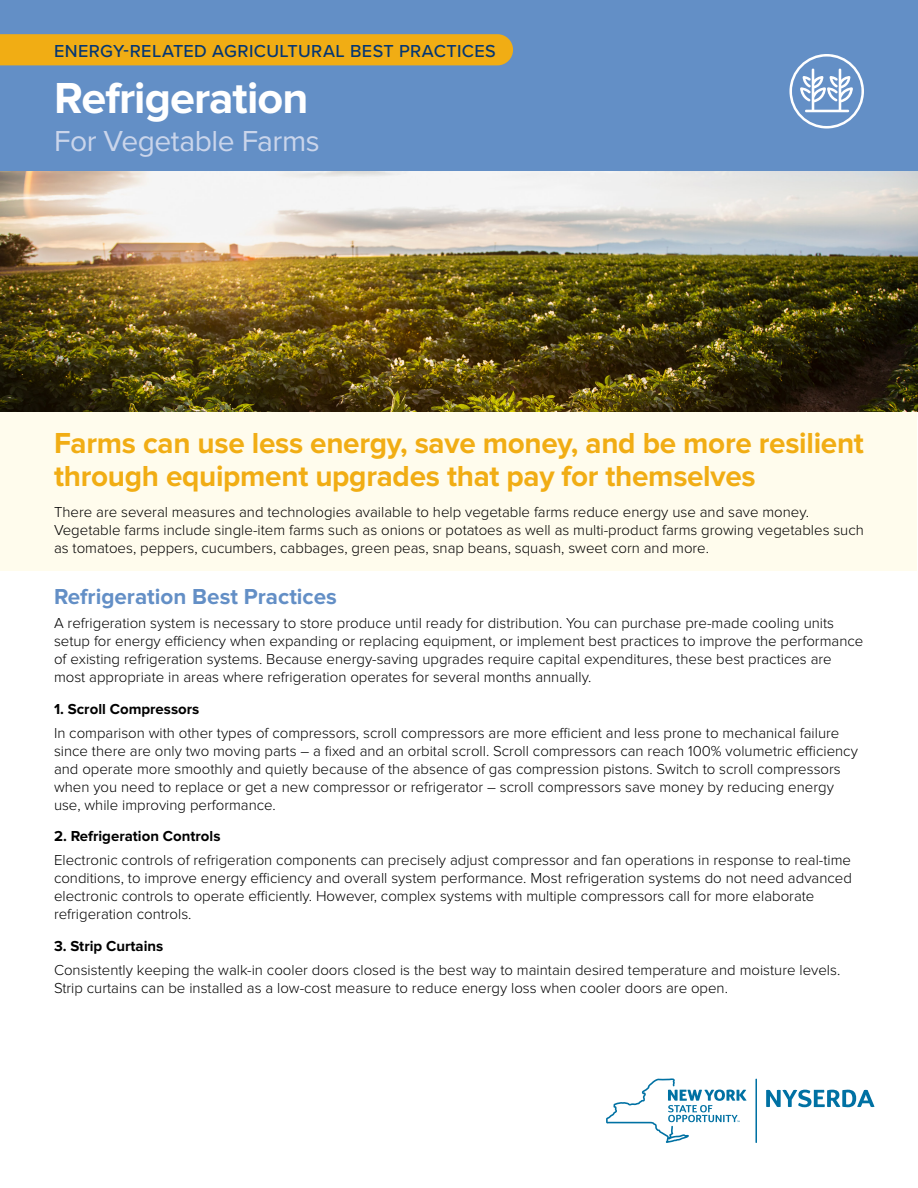
<style>
.page{position:relative;width:918px;height:1188px;background:#fff}
.page>*{position:absolute;margin:0;border:0;box-sizing:border-box;transform-origin:0 0}
.t1{font:700 45px "Proxima Nova";letter-spacing:-.025em;color:#fff}
.Headline{font:700 30px/33px "Proxima Nova";letter-spacing:-.01em;color:#f1ad14}
.t2{font:30px "Proxima Nova";letter-spacing:-.015em;color:#cad5eb}
.Sub_1_-_Match_Header{font:700 22.5px "Proxima Nova";color:#638fc6}
.t3{font:500 18px "Proxima Nova";letter-spacing:.025em;color:#043673}
.Body{font:300 15px/18px "Proxima Nova";color:#000}
.Sub_2{font:700 15px "Proxima Nova";color:#000}
</style>
<div class="page">
<div style="left:1px;top:412px;width:916px;height:158px;background:#fffced"></div>
<img style="left:0;top:171px;width:918px;height:240px">
<div style="left:0;top:0;width:918px;height:171px;background:#638fc6"></div>
<svg style="left:789px;top:54px;width:75px;height:75px"></svg>
<div style="left:0;top:34px;width:513px;height:31px;background:#f1ad14"></div>
<svg style="left:766px;top:1090px;width:108px;height:17px"></svg>
<hr style="left:755px;top:1079px;width:2px;height:64px;background:#0071a3">
<svg style="left:606px;top:1078px;width:141px;height:65px"></svg>
<p class="t3" style="left:54px;top:37px;width:443px">ENERGY-RELATED AGRICULTURAL BEST PRACTICES</p>
<p class="t1" style="left:54px;top:72px;width:256px">Refrigeration</p>
<p class="t2" style="left:54px;top:124px;width:267px">For Vegetable Farms</p>
<p class="Headline" style="left:54px;top:427px;width:811px">Farms can use less energy, save money, and be more resilient through equipment upgrades that pay for themselves</p>
<p class="Body" style="left:54px;top:503px;width:811px">There are several measures and technologies available to help vegetable farms reduce energy use and save money.<br>Vegetable farms include single-item farms such as onions or potatoes as well as multi-product farms growing vegetables such as tomatoes, peppers, cucumbers, cabbages, green peas, snap beans, squash, sweet corn and more.</p>
<p class="Sub_1_-_Match_Header" style="left:54px;top:584px;width:285px">Refrigeration Best Practices</p>
<p class="Body" style="left:54px;top:614px;width:811px">A refrigeration system is necessary to store produce until ready for distribution. You can purchase pre-made cooling units setup for energy efficiency when expanding or replacing equipment, or implement best practices to improve the performance of existing refrigeration systems. Because energy-saving upgrades require capital expenditures, these best practices are most appropriate in areas where refrigeration operates for several months annually.</p>
<p class="Sub_2" style="left:54px;top:700px;width:147px">1. Scroll Compressors</p>
<p class="Body" style="left:54px;top:724px;width:805px">In comparison with other types of compressors, scroll compressors are more efficient and less prone to mechanical failure since there are only two moving parts – a fixed and an orbital scroll. Scroll compressors can reach 100% volumetric efficiency and operate more smoothly and quietly because of the absence of gas compression pistons. Switch to scroll compressors when you need to replace or get a new compressor or refrigerator – scroll compressors save money by reducing energy use, while improving performance.</p>
<p class="Sub_2" style="left:54px;top:828px;width:168px">2. Refrigeration Controls</p>
<p class="Body" style="left:54px;top:851px;width:799px">Electronic controls of refrigeration components can precisely adjust compressor and fan operations in response to real-time conditions, to improve energy efficiency and overall system performance. Most refrigeration systems do not need advanced electronic controls to operate efficiently. However, complex systems with multiple compressors call for more elaborate refrigeration controls.</p>
<p class="Sub_2" style="left:54px;top:937px;width:111px">3. Strip Curtains</p>
<p class="Body" style="left:54px;top:961px;width:788px">Consistently keeping the walk-in cooler doors closed is the best way to maintain desired temperature and moisture levels.<br>Strip curtains can be installed as a low-cost measure to reduce energy loss when cooler doors are open.</p>
</div>
